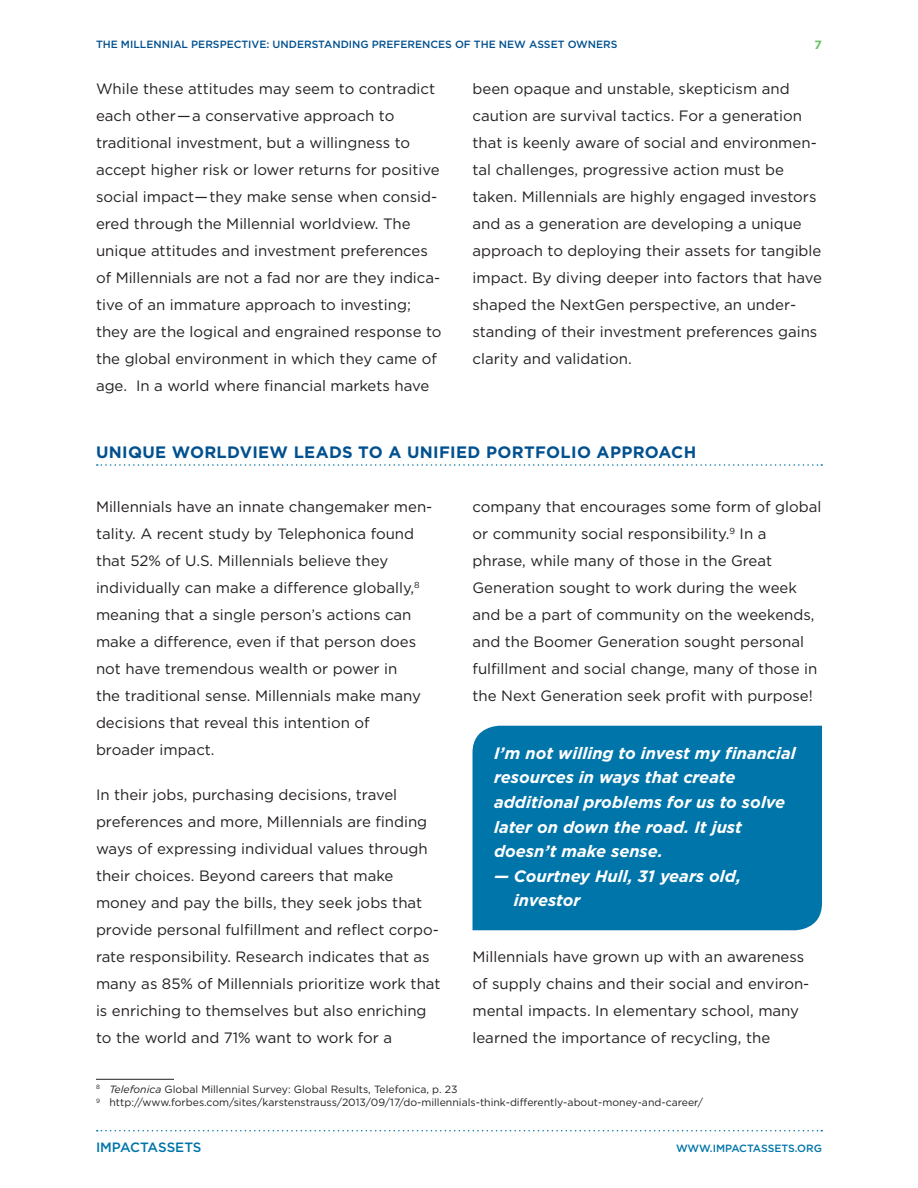
<style>
.page{position:relative;width:918px;height:1188px;background:#fff}
.page>*{position:absolute;margin:0;border:0;box-sizing:border-box;transform-origin:0 0}
.pull_out_copy{font:italic 700 16.5px/24.6px "Gotham";color:#fff}
.Head_1{font:700 16.5px "Gotham";letter-spacing:.02em;color:#015190}
.body_copy{font:15px/27px "Gotham";color:#231f20}
.t1{font:500 13.5px "Gotham";letter-spacing:-.01em;color:#0075a9}
.t2{font:700 12px "Gotham";color:#6bc067}
.footnote{font:10.5px "Gotham";color:#231f20}
.t3{font:500 10.5px "Gotham";color:#015190}
.footnote_rule_above{font:10.5px "Gotham";color:#231f20}
.t4{font:500 10.5px "Gotham";letter-spacing:-.01em;color:#0075a9}
.s1{font-style:italic}
</style>
<div class="page">
<svg style="left:97px;top:1130px;width:725px;height:1px"></svg>
<svg style="left:97px;top:464px;width:725px;height:2px"></svg>
<div style="left:472px;top:726px;width:350px;height:204px;background:#0075a9"></div>
<hr style="left:96px;top:1079px;width:78px;height:1px;background:#231f20">
<p class="t3" style="left:96px;top:39px;width:523px">THE MILLENNIAL PERSPECTIVE: UNDERSTANDING PREFERENCES OF THE NEW ASSET OWNERS</p>
<p class="t2" style="left:815px;top:37px;width:9px">7</p>
<p class="body_copy" style="left:96px;top:74px;width:347px">While these attitudes may seem to contradict each other—a conservative approach to traditional investment, but a willingness to accept higher risk or lower returns for positive social impact—they make sense when consid&shy;ered through the Millennial worldview. The unique attitudes and investment preferences of Millennials are not a fad nor are they indica&shy;tive of an immature approach to investing; they are the logical and engrained response to the global environment in which they came of age. In a world where financial markets have</p>
<p class="body_copy" style="left:472px;top:74px;width:351px">been opaque and unstable, skepticism and caution are survival tactics. For a generation that is keenly aware of social and environmen&shy;tal challenges, progressive action must be taken. Millennials are highly engaged investors and as a generation are developing a unique approach to deploying their assets for tangible impact. By diving deeper into factors that have shaped the NextGen perspective, an under&shy;standing of their investment preferences gains clarity and validation.</p>
<p class="Head_1" style="left:96px;top:443px;width:602px">UNIQUE WORLDVIEW LEADS TO A UNIFIED PORTFOLIO APPROACH</p>
<p class="body_copy" style="left:96px;top:493px;width:338px">Millennials have an innate changemaker men&shy;tality. A recent study by Telephonica found that 52% of U.S. Millennials believe they individually can make a difference globally,<sup>8 </sup>meaning that a single person’s actions can make a difference, even if that person does not have tremendous wealth or power in<br>the traditional sense. Millennials make many decisions that reveal this intention of broader impact.</p>
<p class="body_copy" style="left:96px;top:781px;width:346px">In their jobs, purchasing decisions, travel preferences and more, Millennials are finding ways of expressing individual values through their choices. Beyond careers that make money and pay the bills, they seek jobs that provide personal fulfillment and reflect corpo&shy;rate responsibility. Research indicates that as many as 85% of Millennials prioritize work that is enriching to themselves but also enriching to the world and 71% want to work for a</p>
<p class="body_copy" style="left:472px;top:493px;width:350px">company that encourages some form of global or community social responsibility.<sup>9</sup> In a phrase, while many of those in the Great Generation sought to work during the week and be a part of community on the weekends, and the Boomer Generation sought personal fulfillment and social change, many of those in the Next Generation seek profit with purpose!</p>
<p class="pull_out_copy" style="left:494px;top:740px;width:303px">I’m not willing to invest my financial resources in ways that create additional problems for us to solve later on down the road. It just doesn’t make sense.</p>
<p class="pull_out_copy" style="left:514px;top:863px;width:229px;text-indent:-20px">— Courtney Hull, 31 years old, investor</p>
<p class="body_copy" style="left:472px;top:943px;width:338px">Millennials have grown up with an awareness of supply chains and their social and environ&shy;mental impacts. In elementary school, many learned the importance of recycling, the</p>
<p class="footnote_rule_above" style="left:96px;top:1083px;width:363px"><sup>8</sup> <span class="s1">Telefonica</span> Global Millennial Survey: Global Results, Telefonica, p. 23</p>
<p class="footnote" style="left:96px;top:1097px;width:609px"><sup>9</sup> http://www.forbes.com/sites/karstenstrauss/2013/09/17/do-millennials-think-differently-about-money-and-career/</p>
<p class="t1" style="left:96px;top:1140px;width:107px">IMPACTASSETS</p>
<p class="t4" style="left:676px;top:1143px;width:147px">WWW.IMPACTASSETS.ORG</p>
</div>
